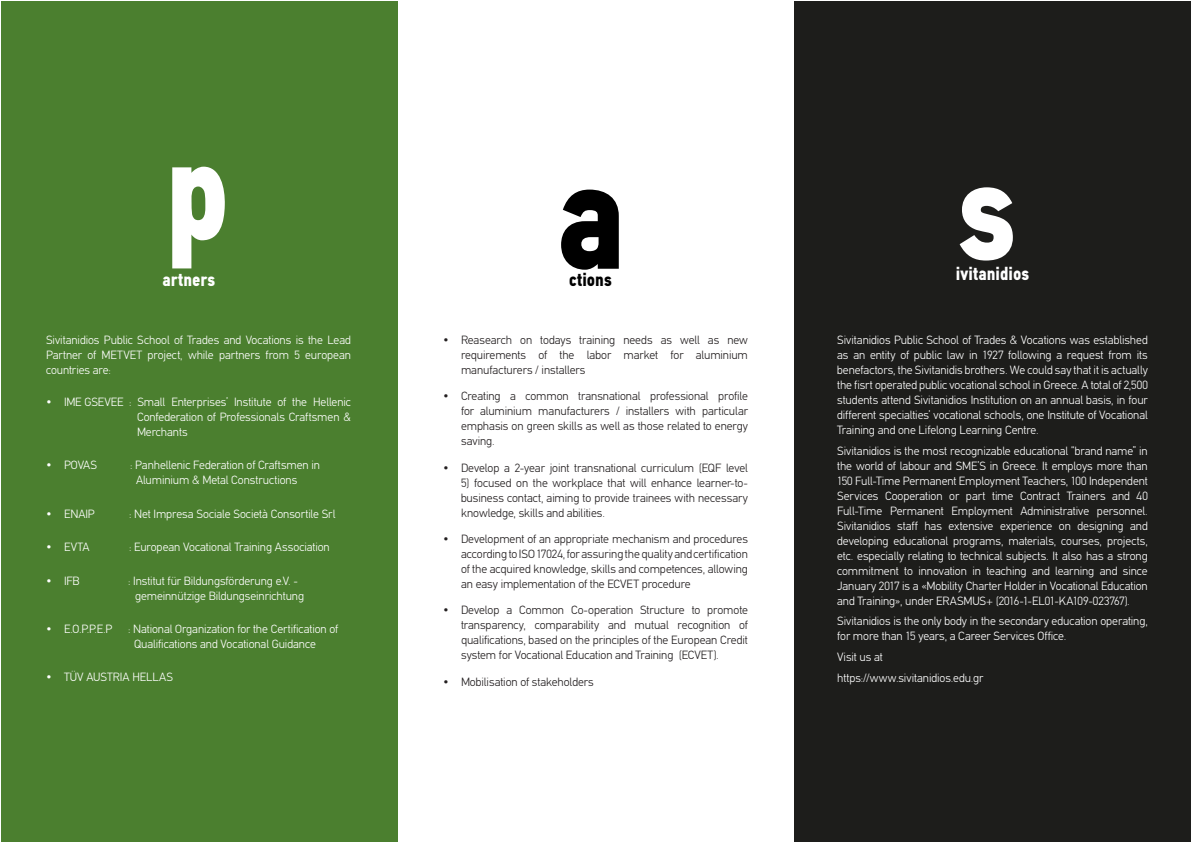
<style>
.page{position:relative;width:1191px;height:842px;background:#fff}
.page>*{position:absolute;margin:0;border:0;box-sizing:border-box;transform-origin:0 0}
.t1{font:900 condensed 158px "PF Din Text";color:#000}
.t2{font:900 condensed 145px "PF Din Text";color:#fff}
.t3{font:900 condensed 19px "PF Din Text";letter-spacing:.005em;color:#fff}
.t4{font:900 condensed 19px "PF Din Text";color:#000}
.t5{font:300 12px/15px "PF Din Text";letter-spacing:-.005em;color:#fff;text-align:justify}
.t6{font:300 12px/15px "PF Din Text";letter-spacing:-.005em;color:#231f20;text-align:justify}
</style>
<div class="page">
<div style="left:794px;top:1px;width:397px;height:840px;background:#1d1d1b"></div>
<div style="left:0;top:1px;width:397px;height:840px;background:#4b7f2f"></div>
<h2 class="t2" style="left:165px;top:103px;width:67px">p</h2>
<h3 class="t3" style="left:162px;top:268px;width:54px">artners</h3>
<p class="t5" style="left:46px;top:332px;width:306px">Sivitanidios Public School of Trades and Vocations is the Lead Partner of METVET project, while partners from 5 european countries are:</p>
<p class="t5" style="left:137px;top:394px;width:215px;text-indent:-91px">• IME GSEVEE : Small Enterprises’ Institute of the Hellenic Confederation of Professionals Craftsmen &amp; Merchants</p>
<p class="t5" style="left:46px;top:458px;width:53px">• POVAS</p>
<p class="t5" style="left:136px;top:458px;width:185px;text-indent:-6px">: Panhellenic Federation of Craftsmen in<br>Aluminium &amp; Metal Constructions</p>
<p class="t5" style="left:46px;top:506px;width:50px">• ENAIP</p>
<p class="t5" style="left:129px;top:506px;width:208px">: Net Impresa Sociale Società Consortile Srl</p>
<p class="t5" style="left:46px;top:540px;width:45px">• EVTA</p>
<p class="t5" style="left:129px;top:540px;width:202px">: European Vocational Training Association</p>
<p class="t5" style="left:46px;top:573px;width:35px">• IFB</p>
<p class="t5" style="left:128px;top:573px;width:178px;text-align:center">: Institut für Bildungsförderung e.V. - gemeinnützige Bildungseinrichtung</p>
<p class="t5" style="left:46px;top:621px;width:68px">• E.O.P.P.E.P</p>
<p class="t5" style="left:134px;top:621px;width:206px;text-indent:-6px">: National Organization for the Certification of<br>Qualifications and Vocational Guidance</p>
<p class="t5" style="left:46px;top:670px;width:128px">• TÜV AUSTRIA HELLAS</p>
<h1 class="t1" style="left:556px;top:120px;width:70px">a</h1>
<h3 class="t4" style="left:569px;top:268px;width:44px">ctions</h3>
<p class="t6" style="left:461px;top:332px;width:288px;text-indent:-18px">• Reasearch on todays training needs as well as new requirements of the labor market for aluminium manufacturers / installers</p>
<p class="t6" style="left:461px;top:389px;width:288px;text-indent:-18px">• Creating a common transnational professional profile for aluminium manufacturers / installers with particular emphasis on green skills as well as those related to energy saving.</p>
<p class="t6" style="left:443px;top:460px;width:306px">• Develop a 2-year joint transnational curriculum (EQF level</p>
<p class="t6" style="left:461px;top:475px;width:288px">5) focused on the workplace that will enhance learner-to&shy;business contact, aiming to provide trainees with necessary knowledge, skills and abilities.</p>
<p class="t6" style="left:461px;top:531px;width:288px;text-indent:-18px">• Development of an appropriate mechanism and procedures according to ISO 17024, for assuring the quality and certification of the acquired knowledge, skills and competences, allowing an easy implementation of the ECVET procedure</p>
<p class="t6" style="left:461px;top:603px;width:288px;text-indent:-18px">• Develop a Common Co-operation Structure to promote transparency, comparability and mutual recognition of qualifications, based on the principles of the European Credit system for Vocational Education and Training (ECVET).</p>
<p class="t6" style="left:443px;top:674px;width:152px">• Mobilisation of stakeholders</p>
<h2 class="t2" style="left:954px;top:124px;width:63px">s</h2>
<h3 class="t3" style="left:955px;top:262px;width:75px">ivitanidios</h3>
<p class="t5" style="left:837px;top:332px;width:312px">Sivitanidios Public School of Trades &amp; Vocations was established as an entity of public law in 1927 following a request from its benefactors, the Sivitanidis brothers. We could say that it is actually the fisrt operated public vocational school in Greece. A total of 2,500 students attend Sivitanidios Institution on an annual basis, in four different specialties’ vocational schools, one Institute of Vocational Training and one Lifelong Learning Centre.</p>
<p class="t5" style="left:837px;top:443px;width:312px">Sivitanidios is the most recognizable educational “brand name” in the world of labour and SME’S in Greece. It employs more than 150 Full-Time Permanent Employment Teachers, 100 Independent Services Cooperation or part time Contract Trainers and 40<br>Full-Time Permanent Employment Administrative personnel.<br>Sivitanidios staff has extensive experience on designing and developing educational programs, materials, courses, projects, etc. especially relating to technical subjects. It also has a strong commitment to innovation in teaching and learning and since January 2017 is a «Mobility Charter Holder in Vocational Education and Training», under ERASMUS+ (2016-1-EL01-KA109-023767).</p>
<p class="t5" style="left:837px;top:614px;width:312px">Sivitanidios is the only body in the secondary education operating, for more than 15 years, a Career Services Office.</p>
<p class="t5" style="left:837px;top:646px;width:148px;line-height:20.7px">Visit us at https://www.sivitanidios.edu.gr</p>
</div>
